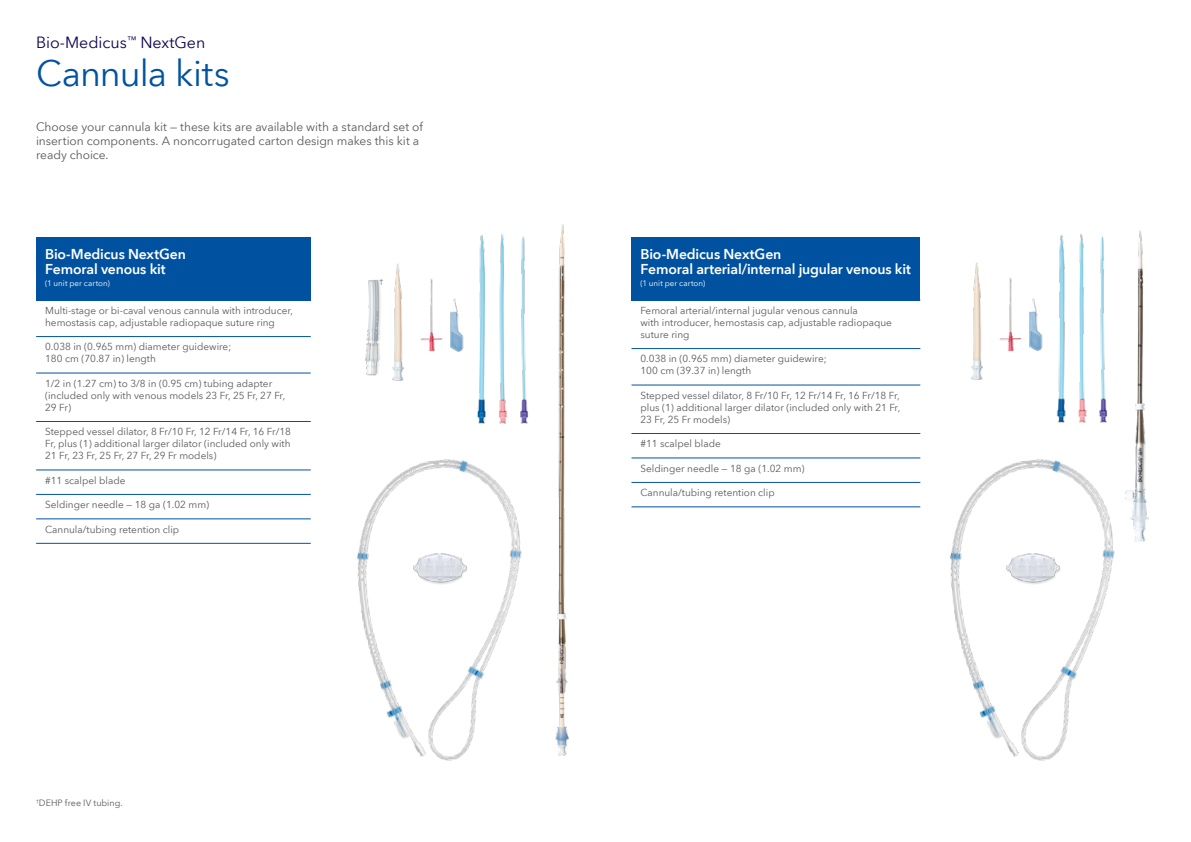
<style>
.page{position:relative;width:1191px;height:842px;background:#fff}
.page>*{position:absolute;margin:0;border:0;box-sizing:border-box;transform-origin:0 0}
.t1{font:36px "Avenir Next World";letter-spacing:-.025em;color:#0052a0}
.t2{font:16px "Avenir Next World";color:#0c0450}
.t3{font:600 14px/15px "Avenir Next World";letter-spacing:-.01em;color:#fff}
.t4{font:12px/14px "Avenir Next World";letter-spacing:-.005em;color:#58595b}
.t5{font:10px/12px "Avenir Next World";color:#58595b}
.t6{font:9px "Avenir Next World";color:#58595b}
.t7{font:8px "Avenir Next World";letter-spacing:.005em;color:#fff}
.t8{font:7px "Avenir Next World";color:#58595b}
</style>
<div class="page">
<div style="left:36px;top:237px;width:275px;height:63px;background:#0052a0"></div>
<hr style="left:36px;top:336px;width:275px;height:1px;background:#0052a0">
<hr style="left:36px;top:373px;width:275px;height:1px;background:#0052a0">
<hr style="left:36px;top:421px;width:275px;height:1px;background:#0052a0">
<hr style="left:36px;top:470px;width:275px;height:1px;background:#0052a0">
<hr style="left:36px;top:494px;width:275px;height:1px;background:#0052a0">
<hr style="left:36px;top:519px;width:275px;height:1px;background:#0052a0">
<hr style="left:36px;top:543px;width:275px;height:1px;background:#0052a0">
<img style="left:357px;top:459px;width:165px;height:302px">
<img style="left:409px;top:548px;width:69px;height:45px">
<img style="left:365px;top:280px;width:16px;height:96px">
<img style="left:392px;top:263px;width:12px;height:118px">
<img style="left:450px;top:298px;width:6px;height:53px">
<img style="left:420px;top:278px;width:23px;height:74px">
<img style="left:555px;top:224px;width:14px;height:532px">
<img style="left:456px;top:234px;width:72px;height:190px">
<div style="left:631px;top:237px;width:289px;height:63px;background:#0052a0"></div>
<hr style="left:631px;top:300px;width:289px;height:1px;background:#0052a0">
<hr style="left:631px;top:348px;width:289px;height:1px;background:#0052a0">
<hr style="left:631px;top:385px;width:289px;height:1px;background:#0052a0">
<hr style="left:631px;top:433px;width:289px;height:1px;background:#0052a0">
<hr style="left:631px;top:458px;width:289px;height:1px;background:#0052a0">
<hr style="left:631px;top:482px;width:289px;height:1px;background:#0052a0">
<hr style="left:631px;top:507px;width:289px;height:1px;background:#0052a0">
<img style="left:906px;top:433px;width:209px;height:328px">
<img style="left:1002px;top:548px;width:69px;height:45px">
<img style="left:971px;top:262px;width:12px;height:118px">
<img style="left:1029px;top:298px;width:6px;height:52px">
<img style="left:1000px;top:277px;width:22px;height:75px">
<img style="left:1035px;top:233px;width:73px;height:190px">
<img style="left:1125px;top:230px;width:24px;height:312px">
<h2 class="t2" style="left:36px;top:30px;width:171px">Bio-Medicus<sup>™</sup> NextGen</h2>
<h1 class="t1" style="left:36px;top:45px;width:195px">Cannula kits</h1>
<p class="t4" style="left:36px;top:120px;width:388px">Choose your cannula kit — these kits are available with a standard set of insertion components. A noncorrugated carton design makes this kit a ready choice.</p>
<h3 class="t3" style="left:45px;top:247px;width:142px">Bio-Medicus NextGen<br>Femoral venous kit</h3>
<p class="t7" style="left:45px;top:277px;width:66px">(1 unit per carton)</p>
<p class="t5" style="left:45px;top:304px;width:249px">Multi-stage or bi-caval venous cannula with introducer, hemostasis cap, adjustable radiopaque suture ring</p>
<p class="t5" style="left:45px;top:341px;width:188px">0.038 in (0.965 mm) diameter guidewire;<br>180 cm (70.87 in) length</p>
<p class="t5" style="left:45px;top:377px;width:242px">1/2 in (1.27 cm) to 3/8 in (0.95 cm) tubing adapter (included only with venous models 23 Fr, 25 Fr, 27 Fr,<br>29 Fr)</p>
<p class="t5" style="left:45px;top:426px;width:247px;text-align:justify">Stepped vessel dilator, 8 Fr/10 Fr, 12 Fr/14 Fr, 16 Fr/18<br>Fr, plus (1) additional larger dilator (included only with 21 Fr, 23 Fr, 25 Fr, 27 Fr, 29 Fr models)</p>
<p class="t5" style="left:45px;top:474px;width:82px">#11 scalpel blade</p>
<p class="t5" style="left:45px;top:499px;width:165px">Seldinger needle — 18 ga (1.02 mm)</p>
<p class="t5" style="left:45px;top:523px;width:136px">Cannula/tubing retention clip</p>
<p class="t8" style="left:379px;top:276px;width:5px">†</p>
<p class="t6" style="left:36px;top:796px;width:88px"><sup>†</sup>DEHP free iv tubing.</p>
<h3 class="t3" style="left:640px;top:247px;width:272px">Bio-Medicus NextGen<br>Femoral arterial/internal jugular venous kit</h3>
<p class="t7" style="left:640px;top:277px;width:66px">(1 unit per carton)</p>
<p class="t5" style="left:640px;top:304px;width:253px">Femoral arterial/internal jugular venous cannula<br>with introducer, hemostasis cap, adjustable radiopaque suture ring</p>
<p class="t5" style="left:640px;top:353px;width:188px">0.038 in (0.965 mm) diameter guidewire;<br>100 cm (39.37 in) length</p>
<p class="t5" style="left:640px;top:389px;width:261px;text-align:justify">Stepped vessel dilator, 8 Fr/10 Fr, 12 Fr/14 Fr, 16 Fr/18 Fr, plus (1) additional larger dilator (included only with 21 Fr, 23 Fr, 25 Fr models)</p>
<p class="t5" style="left:640px;top:438px;width:82px">#11 scalpel blade</p>
<p class="t5" style="left:640px;top:462px;width:165px">Seldinger needle — 18 ga (1.02 mm)</p>
<p class="t5" style="left:640px;top:487px;width:136px">Cannula/tubing retention clip</p>
</div>
